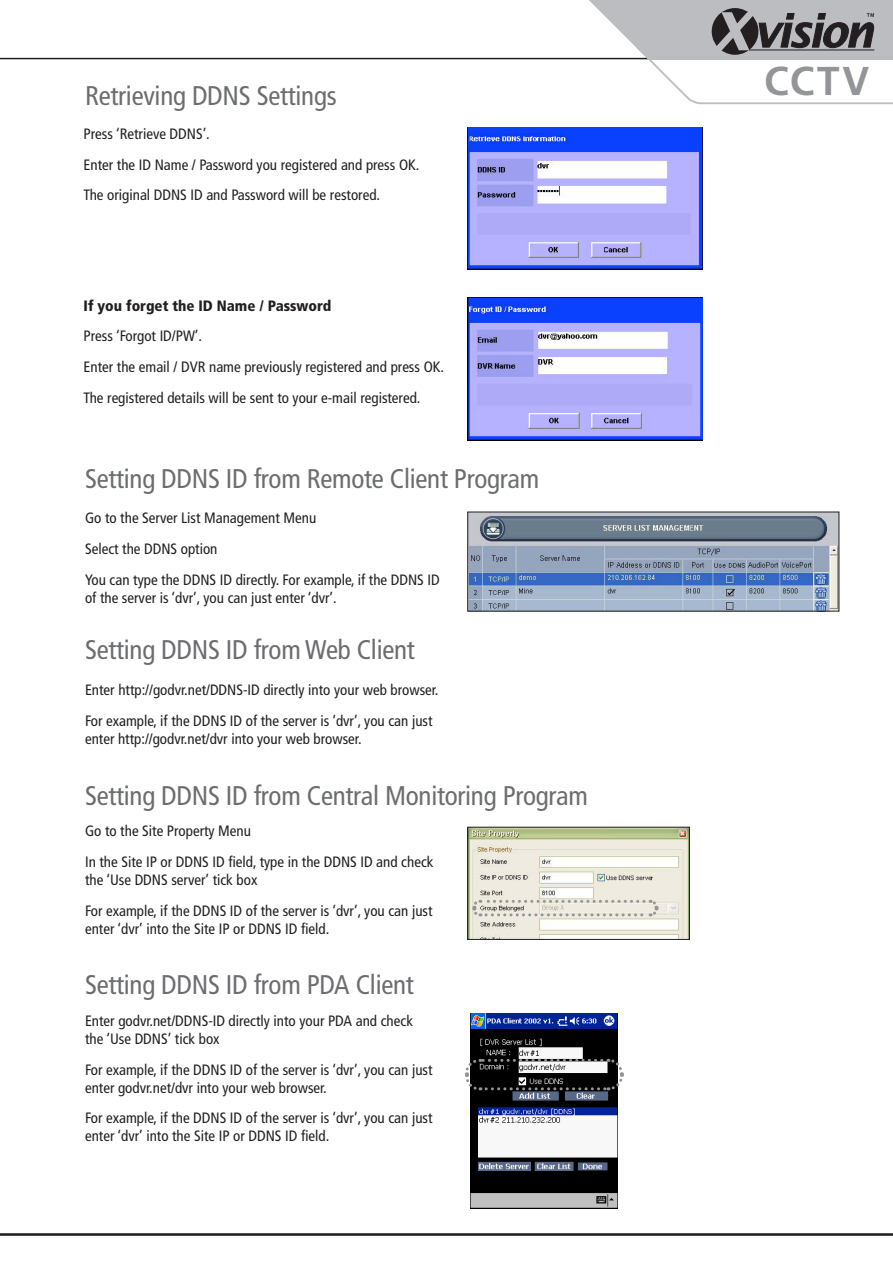
<style>
.page{position:relative;width:893px;height:1263px;background:#fff}
.page>*{position:absolute;margin:0;border:0;box-sizing:border-box;transform-origin:0 0}
.t1{font:700 40.2px "Frutiger";color:#939598}
.t2{font:condensed 27px "Frutiger";letter-spacing:-.01em;color:#6c6d70}
.t3{font:condensed 15px/18px "Frutiger";color:#231f20}
.t4{font:900 condensed 15px "Frutiger";color:#231f20}
</style>
<div class="page">
<hr style="left:0;top:1233px;width:893px;height:3px;background:#231f20">
<hr style="left:0;top:58px;width:893px;height:1px;background:#231f20">
<svg style="left:583px;top:0;width:310px;height:105px"></svg>
<img style="left:468px;top:128px;width:234px;height:142px">
<img style="left:468px;top:298px;width:234px;height:142px">
<img style="left:469px;top:514px;width:368px;height:95px">
<img style="left:469px;top:829px;width:219px;height:109px">
<div style="left:467px;top:827px;width:223px;height:113px;border:1px solid #231f20"></div>
<svg style="left:470px;top:898px;width:190px;height:20px;background:#dddbd1"></svg>
<img style="left:470px;top:1013px;width:147px;height:196px">
<svg style="left:465px;top:1057px;width:159px;height:35px"></svg>
<p class="t2" style="left:85px;top:80px;width:253px">Retrieving DDNS Settings</p>
<p class="t3" style="left:84px;top:125px;width:128px">Press ‘Retrieve DDNS’.</p>
<p class="t3" style="left:84px;top:155px;width:337px">Enter the ID Name / Password you registered and press OK.</p>
<p class="t3" style="left:84px;top:186px;width:298px">The original DDNS ID and Password will be restored.</p>
<p class="t4" style="left:84px;top:296px;width:249px">If you forget the ID Name / Password</p>
<p class="t3" style="left:84px;top:327px;width:120px">Press ‘Forgot ID/PW’.</p>
<p class="t3" style="left:84px;top:358px;width:362px">Enter the email / DVR name previously registered and press OK.</p>
<p class="t3" style="left:84px;top:389px;width:338px">The registered details will be sent to your e-mail registered.</p>
<p class="t2" style="left:85px;top:463px;width:456px">Setting DDNS ID from Remote Client Program</p>
<p class="t3" style="left:85px;top:509px;width:233px">Go to the Server List Management Menu</p>
<p class="t3" style="left:85px;top:540px;width:134px">Select the DDNS option</p>
<p class="t3" style="left:85px;top:571px;width:356px">You can type the DDNS ID directly. For example, if the DDNS ID of the server is ‘dvr’, you can just enter ‘dvr’.</p>
<p class="t2" style="left:85px;top:634px;width:331px">Setting DDNS ID from Web Client</p>
<p class="t3" style="left:85px;top:681px;width:355px">Enter http://godvr.net/DDNS-ID directly into your web browser.</p>
<p class="t3" style="left:85px;top:712px;width:349px">For example, if the DDNS ID of the server is ‘dvr’, you can just enter http://godvr.net/dvr into your web browser.</p>
<p class="t2" style="left:85px;top:779px;width:504px">Setting DDNS ID from Central Monitoring Program</p>
<p class="t3" style="left:85px;top:822px;width:168px">Go to the Site Property Menu</p>
<p class="t3" style="left:85px;top:853px;width:350px">In the Site IP or DDNS ID field, type in the DDNS ID and check the ‘Use DDNS server’ tick box</p>
<p class="t3" style="left:85px;top:901px;width:349px">For example, if the DDNS ID of the server is ‘dvr’, you can just enter ‘dvr’ into the Site IP or DDNS ID field.</p>
<p class="t2" style="left:85px;top:968px;width:330px">Setting DDNS ID from PDA Client</p>
<p class="t3" style="left:85px;top:1012px;width:329px">Enter godvr.net/DDNS-ID directly into your PDA and check the ‘Use DDNS’ tick box</p>
<p class="t3" style="left:85px;top:1060px;width:349px">For example, if the DDNS ID of the server is ‘dvr’, you can just enter godvr.net/dvr into your web browser.</p>
<p class="t3" style="left:85px;top:1109px;width:349px">For example, if the DDNS ID of the server is ‘dvr’, you can just enter ‘dvr’ into the Site IP or DDNS ID field.</p>
<p class="t1" style="left:764px;top:57px;width:106px">CCTV</p>
</div>
